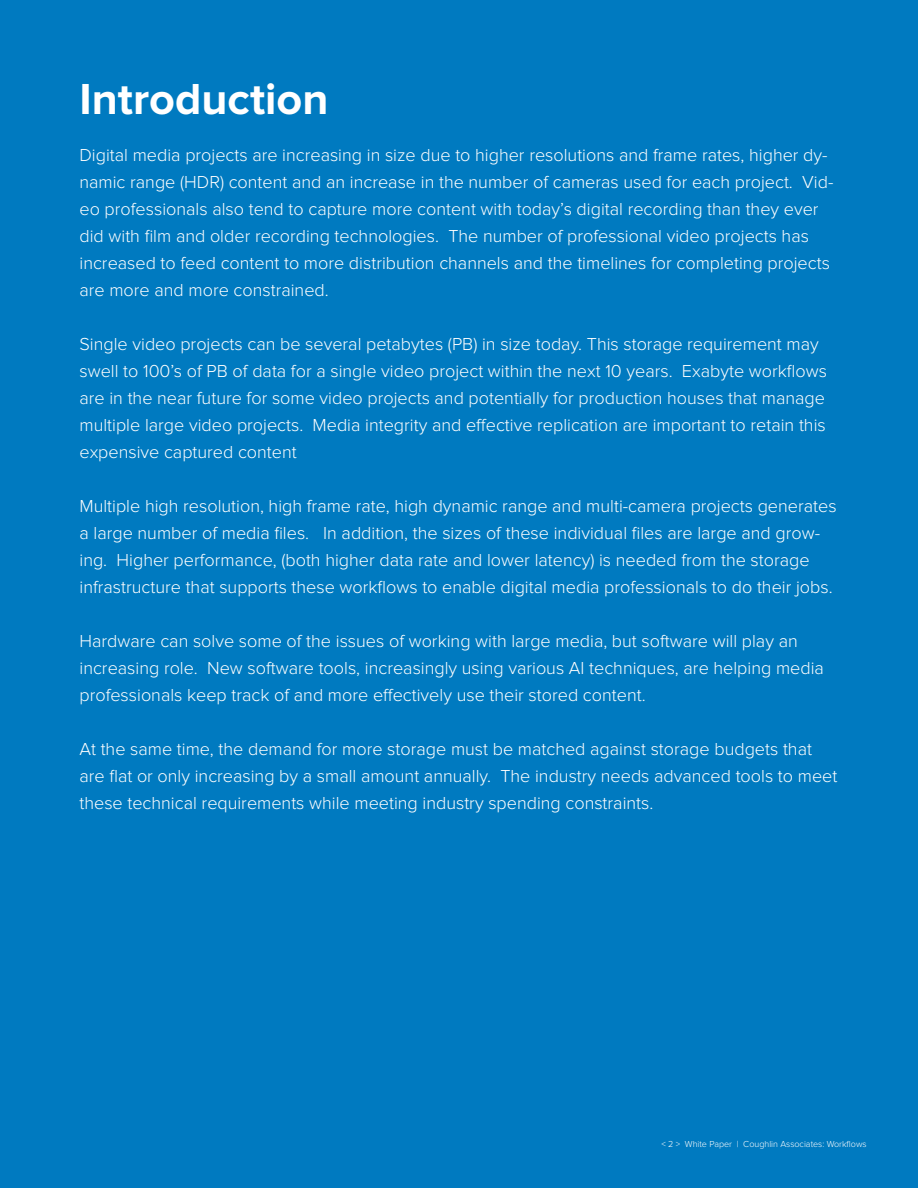
<style>
.page{position:relative;width:918px;height:1188px;background:#007ac0}
.page>*{position:absolute;margin:0;border:0;box-sizing:border-box;transform-origin:0 0}
.White_Thin_Title{font:700 45px "Proxima Nova";color:#fff}
.White_Title{font:300 18px/27px "Proxima Nova";color:#fff}
.Main_Text_14pt{font:300 9px "Proxima Nova";color:#fff}
</style>
<div class="page">
<p class="White_Thin_Title" style="left:80px;top:79px;width:251px">Introduction</p>
<p class="White_Title" style="left:80px;top:142px;width:755px">Digital media projects are increasing in size due to higher resolutions and frame rates, higher dy&shy;namic range (HDR) content and an increase in the number of cameras used for each project. Vid&shy;eo professionals also tend to capture more content with today’s digital recording than they ever did with film and older recording technologies. The number of professional video projects has increased to feed content to more distribution channels and the timelines for completing projects are more and more constrained.</p>
<p class="White_Title" style="left:80px;top:331px;width:749px">Single video projects can be several petabytes (PB) in size today. This storage requirement may swell to 100’s of PB of data for a single video project within the next 10 years. Exabyte workflows are in the near future for some video projects and potentially for production houses that manage multiple large video projects. Media integrity and effective replication are important to retain this expensive captured content</p>
<p class="White_Title" style="left:80px;top:493px;width:759px">Multiple high resolution, high frame rate, high dynamic range and multi-camera projects generates a large number of media files. In addition, the sizes of these individual files are large and grow&shy;ing. Higher performance, (both higher data rate and lower latency) is needed from the storage infrastructure that supports these workflows to enable digital media professionals to do their jobs.</p>
<p class="White_Title" style="left:80px;top:628px;width:746px">Hardware can solve some of the issues of working with large media, but software will play an increasing role. New software tools, increasingly using various AI techniques, are helping media professionals keep track of and more effectively use their stored content.</p>
<p class="White_Title" style="left:80px;top:736px;width:759px">At the same time, the demand for more storage must be matched against storage budgets that are flat or only increasing by a small amount annually. The industry needs advanced tools to meet these technical requirements while meeting industry spending constraints.</p>
<p class="Main_Text_14pt" style="left:661px;top:1139px;width:207px">&lt; 2 &gt; White Paper | Coughlin Associates: Workflows</p>
</div>
